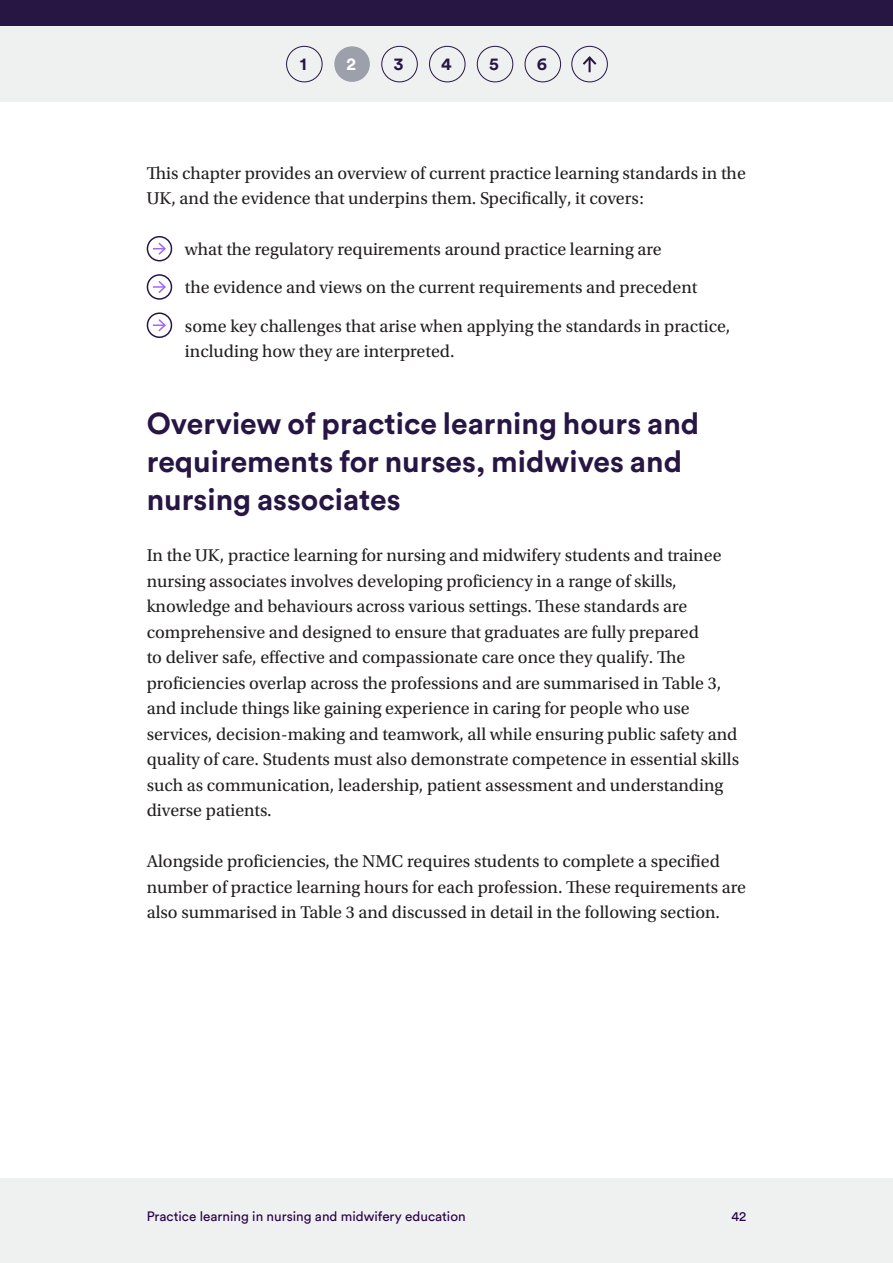
<style>
.page{position:relative;width:893px;height:1263px;background:#fff}
.page>*{position:absolute;margin:0;border:0;box-sizing:border-box;transform-origin:0 0}
.Heading_2{font:700 30px/38.2px "Circular Pro";color:#271544}
.Body_text{font:18px/25.5px "Utopia Std";color:#231f20}
.Bullet_chapter{font:18px/25.5px "Utopia Std";color:#231f20}
.t1{font:700 17.55px "Circular Pro";color:#271544}
.t2{font:700 17.55px "Circular Pro";color:#fff}
.t3{font:13.5px "Circular Pro";color:#280048}
</style>
<div class="page">
<div style="left:0;top:0;width:893px;height:26px;background:#271544"></div>
<div style="left:0;top:26px;width:893px;height:76px;background:#eff0f0"></div>
<div style="left:0;top:1179px;width:893px;height:84px;background:#eff0f0"></div>
<div style="left:286px;top:46px;width:36px;height:36px;border:1px solid #271544;border-radius:50%"></div>
<div style="left:334px;top:46px;width:36px;height:36px;background:#9ba0ab;border-radius:50%"></div>
<div style="left:381px;top:46px;width:37px;height:36px;border:1px solid #271544;border-radius:50%"></div>
<div style="left:429px;top:46px;width:36px;height:36px;border:1px solid #271544;border-radius:50%"></div>
<div style="left:477px;top:46px;width:36px;height:36px;border:1px solid #271544;border-radius:50%"></div>
<div style="left:525px;top:46px;width:36px;height:36px;border:1px solid #271544;border-radius:50%"></div>
<div style="left:571px;top:46px;width:37px;height:36px;border:1px solid #271544;border-radius:50%"></div>
<svg style="left:582px;top:56px;width:15px;height:16px"></svg>
<svg style="left:146px;top:236px;width:27px;height:26px"></svg>
<svg style="left:146px;top:274px;width:27px;height:26px"></svg>
<svg style="left:146px;top:312px;width:27px;height:26px"></svg>
<p class="t1" style="left:300px;top:52px;width:8px">1</p>
<p class="t2" style="left:346px;top:52px;width:11px">2</p>
<p class="t1" style="left:394px;top:52px;width:11px">3</p>
<p class="t1" style="left:441px;top:52px;width:12px">4</p>
<p class="t1" style="left:489px;top:52px;width:11px">5</p>
<p class="t1" style="left:537px;top:52px;width:12px">6</p>
<p class="Body_text" style="left:147px;top:160px;width:601px">This chapter provides an overview of current practice learning standards in the<br>UK, and the evidence that underpins them. Specifically, it covers:</p>
<p class="Bullet_chapter" style="left:185px;top:237px;width:478px">what the regulatory requirements around practice learning are</p>
<p class="Bullet_chapter" style="left:185px;top:275px;width:514px">the evidence and views on the current requirements and precedent</p>
<p class="Bullet_chapter" style="left:185px;top:313px;width:547px">some key challenges that arise when applying the standards in practice, including how they are interpreted.</p>
<p class="Heading_2" style="left:147px;top:403px;width:554px">Overview of practice learning hours and requirements for nurses, midwives and nursing associates</p>
<p class="Body_text" style="left:147px;top:543px;width:594px">In the UK, practice learning for nursing and midwifery students and trainee nursing associates involves developing proficiency in a range of skills, knowledge and behaviours across various settings. These standards are comprehensive and designed to ensure that graduates are fully prepared<br>to deliver safe, effective and compassionate care once they qualify. The proficiencies overlap across the professions and are summarised in Table 3, and include things like gaining experience in caring for people who use services, decision-making and teamwork, all while ensuring public safety and quality of care. Students must also demonstrate competence in essential skills such as communication, leadership, patient assessment and understanding diverse patients.</p>
<p class="Body_text" style="left:147px;top:849px;width:601px">Alongside proficiencies, the NMC requires students to complete a specified number of practice learning hours for each profession. These requirements are also summarised in Table 3 and discussed in detail in the following section.</p>
<p class="t3" style="left:147px;top:1207px;width:320px">Practice learning in nursing and midwifery education</p>
<p class="t3" style="left:731px;top:1207px;width:16px">42</p>
</div>
